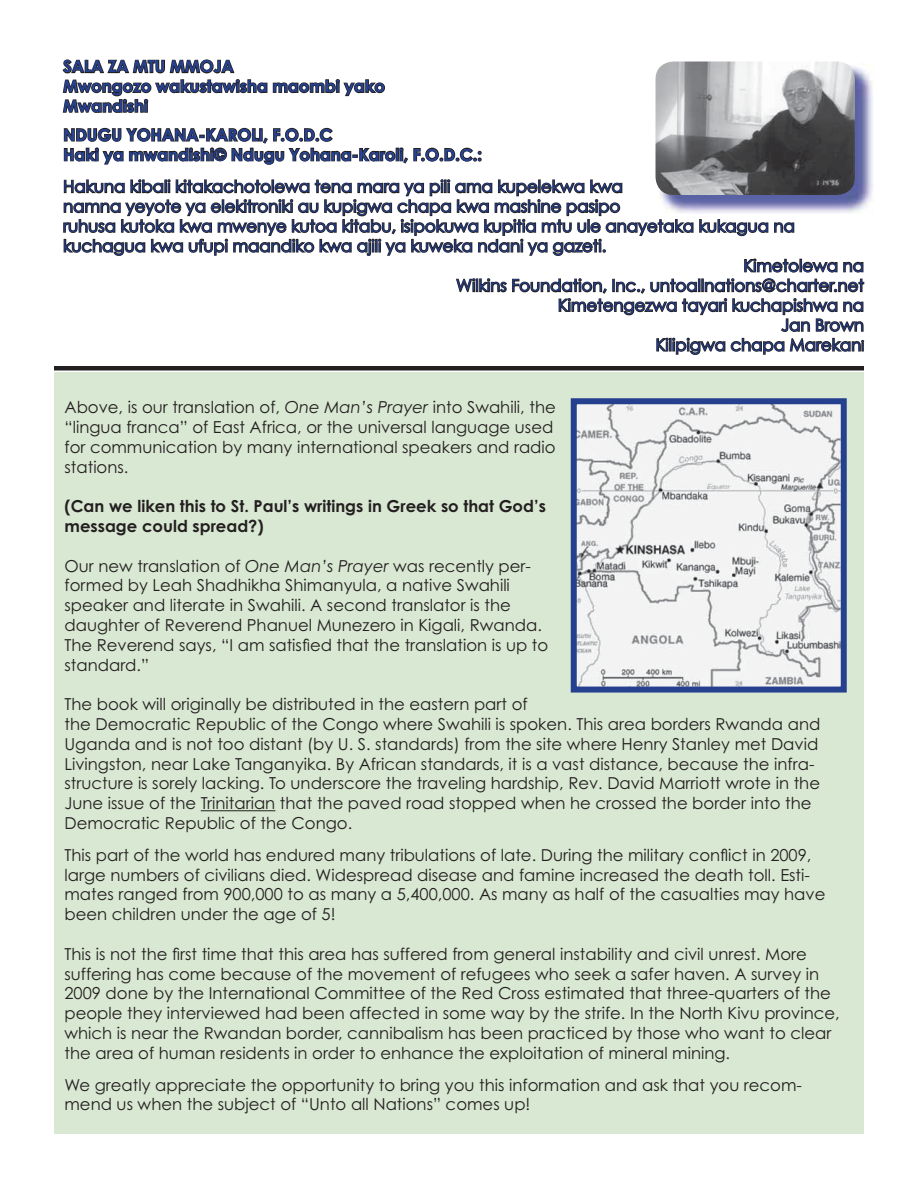
<style>
.page{position:relative;width:918px;height:1188px;background:#fff}
.page>*{position:absolute;margin:0;border:0;box-sizing:border-box;transform-origin:0 0}
.t1{font:16.5px/19.8px "Century Gothic";color:#231f20}
.t2{font:16.5px "Century Gothic";color:#25408e}
.t3{font:700 16.5px/19.8px "Century Gothic";color:#25408e}
.t4{font:700 16.5px/19.8px "Century Gothic";color:#231f20}
.s1{font-size:13.5px}
.s2{font-style:italic}
</style>
<div class="page">
<div style="left:54px;top:372px;width:810px;height:762px;background:#d9e8d2"></div>
<hr style="left:201px;top:810px;width:74px;height:1px;background:#231f20">
<img style="left:578px;top:405px;width:262px;height:281px">
<div style="left:571px;top:398px;width:276px;height:295px;border:6px solid #25408e"></div>
<svg style="left:62px;top:59px;width:323px;height:54px"></svg>
<svg style="left:63px;top:127px;width:419px;height:38px"></svg>
<svg style="left:63px;top:178px;width:802px;height:177px"></svg>
<hr style="left:54px;top:366px;width:810px;height:4px;background:#231f20">
<img style="left:658px;top:64px;width:215px;height:150px">
<img style="left:656px;top:62px;width:199px;height:133px;border-radius:18px">
<p class="t3" style="left:63px;top:58px;width:323px">SALA ZA MTU MMOJA<br>Mwongozo wakustawisha maombi yako<br>Mwandishi</p>
<p class="t3" style="left:63px;top:127px;width:420px">NDUGU YOHANA-KAROLI, F.O.D.C<br>Haki ya mwandishi© Ndugu Yohana-Karoli, F.O.D.C.:</p>
<p class="t2" style="left:63px;top:180px;width:561px">Hakuna kibali kitakachotolewa tena mara ya pili ama kupelekwa kwa</p>
<p class="t2" style="left:63px;top:200px;width:559px">namna yeyote ya elekitroniki au kupigwa chapa kwa mashine pasipo</p>
<p class="t2" style="left:63px;top:220px;width:733px">ruhusa kutoka kwa mwenye kutoa kitabu, isipokuwa kupitia mtu ule anayetaka kukagua na</p>
<p class="t2" style="left:63px;top:240px;width:545px">kuchagua kwa ufupi maandiko kwa ajili ya kuweka ndani ya gazeti.</p>
<p class="t2" style="left:743px;top:259px;width:122px">Kimetolewa na</p>
<p class="t2" style="left:456px;top:279px;width:409px">Wilkins Foundation, Inc., untoallnations@charter.net</p>
<p class="t2" style="left:558px;top:299px;width:308px">Kimetengezwa tayari kuchapishwa na</p>
<p class="t2" style="left:781px;top:319px;width:84px">Jan Brown</p>
<p class="t2" style="left:656px;top:339px;width:210px">Kilipigwa chapa Marekan<span class="s1">i</span></p>
<p class="t1" style="left:64px;top:399px;width:493px">Above, is our translation of, <span class="s2">One Man’s Prayer</span> into Swahili, the “lingua franca” of East Africa, or the universal language used for communication by many international speakers and radio stations.</p>
<p class="t4" style="left:64px;top:498px;width:483px">(Can we liken this to St. Paul’s writings in Greek so that God’s message could spread?)</p>
<p class="t1" style="left:64px;top:557px;width:485px">Our new translation of <span class="s2">One Man’s Prayer</span> was recently per&shy;formed by Leah Shadhikha Shimanyula, a native Swahili speaker and literate in Swahili. A second translator is the daughter of Reverend Phanuel Munezero in Kigali, Rwanda.<br>The Reverend says, “I am satisfied that the translation is up to standard.”</p>
<p class="t1" style="left:64px;top:696px;width:757px">The book will originally be distributed in the eastern part of<br>the Democratic Republic of the Congo where Swahili is spoken. This area borders Rwanda and Uganda and is not too distant (by U. S. standards) from the site where Henry Stanley met David Livingston, near Lake Tanganyika. By African standards, it is a vast distance, because the infra&shy;structure is sorely lacking. To underscore the traveling hardship, Rev. David Marriott wrote in the June issue of the Trinitarian that the paved road stopped when he crossed the border into the Democratic Republic of the Congo.</p>
<p class="t1" style="left:64px;top:847px;width:762px">This part of the world has endured many tribulations of late. During the military conflict in 2009, large numbers of civilians died. Widespread disease and famine increased the death toll. Esti&shy;mates ranged from 900,000 to as many a 5,400,000. As many as half of the casualties may have been children under the age of 5!</p>
<p class="t1" style="left:64px;top:946px;width:777px">This is not the first time that this area has suffered from general instability and civil unrest. More suffering has come because of the movement of refugees who seek a safer haven. A survey in 2009 done by the International Committee of the Red Cross estimated that three-quarters of the people they interviewed had been affected in some way by the strife. In the North Kivu province, which is near the Rwandan border, cannibalism has been practiced by those who want to clear the area of human residents in order to enhance the exploitation of mineral mining.</p>
<p class="t1" style="left:64px;top:1076px;width:739px">We greatly appreciate the opportunity to bring you this information and ask that you recom&shy;mend us when the subject of “Unto all Nations” comes up!</p>
</div>
